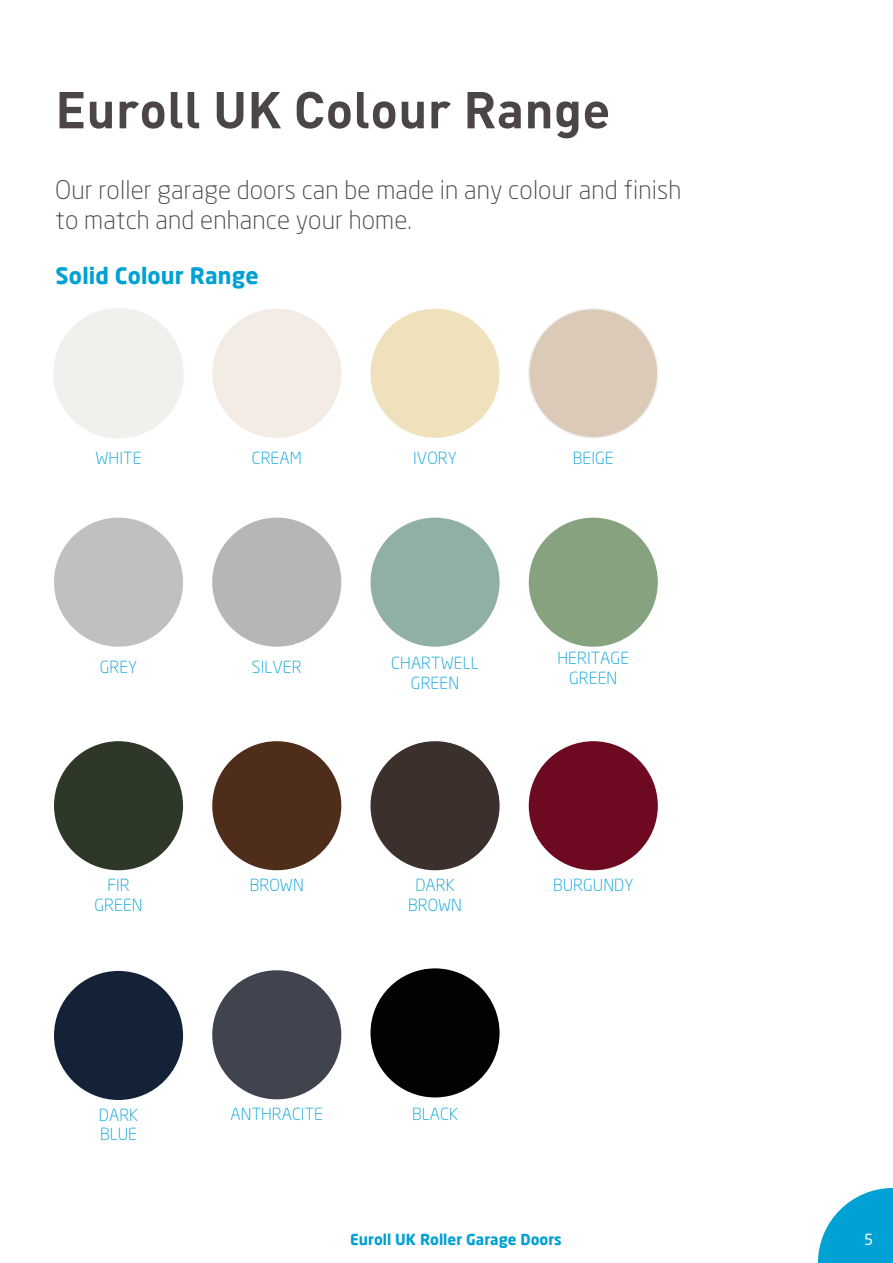
<style>
.page{position:relative;width:893px;height:1263px;background:#fff}
.page>*{position:absolute;margin:0;border:0;box-sizing:border-box;transform-origin:0 0}
.t1{font:51px "DIN Bold";letter-spacing:.005em;color:#4b4545}
.t2{font:300 25.5px/30.6px "Neo Sans";letter-spacing:.005em;color:#4b4545}
.t3{font:700 22.5px "Neo Sans";letter-spacing:.005em;color:#00a1d4}
.t4{font:300 16.5px/19.8px "Neo Sans";letter-spacing:.005em;color:#00a1d4;text-align:center}
.t5{font:700 15px "Neo Sans";color:#00a1d4}
.t6{font:15px "Neo Sans";color:#fff}
</style>
<div class="page">
<svg style="left:818px;top:1188px;width:75px;height:75px"></svg>
<div style="left:54px;top:518px;width:129px;height:129px;background:#bfc0c1;border-radius:50%"></div>
<div style="left:212px;top:518px;width:129px;height:129px;background:#b5b7b5;border-radius:50%"></div>
<div style="left:370px;top:518px;width:130px;height:129px;background:#90b0a3;border-radius:50%"></div>
<div style="left:370px;top:968px;width:130px;height:129px;background:#020203;border-radius:50%"></div>
<div style="left:529px;top:518px;width:129px;height:129px;background:#86a27f;border-radius:50%"></div>
<div style="left:54px;top:741px;width:129px;height:129px;background:#2e3829;border-radius:50%"></div>
<div style="left:370px;top:741px;width:130px;height:129px;background:#3b302c;border-radius:50%"></div>
<div style="left:212px;top:741px;width:129px;height:129px;background:#4e2e1b;border-radius:50%"></div>
<div style="left:529px;top:741px;width:129px;height:129px;background:#6d0920;border-radius:50%"></div>
<div style="left:54px;top:971px;width:129px;height:129px;background:#142238;border-radius:50%"></div>
<div style="left:212px;top:970px;width:129px;height:129px;background:#3f444f;border-radius:50%"></div>
<div style="left:54px;top:309px;width:129px;height:129px;background:#f2f0ec;border-radius:50%"></div>
<div style="left:212px;top:309px;width:129px;height:129px;background:#f2ece4;border-radius:50%"></div>
<div style="left:370px;top:309px;width:130px;height:129px;background:#efe1bc;border-radius:50%"></div>
<div style="left:529px;top:309px;width:129px;height:129px;background:#dacab7;border-radius:50%"></div>
<h1 class="t1" style="left:55px;top:77px;width:557px">Euroll UK Colour Range</h1>
<h2 class="t2" style="left:55px;top:175px;width:628px">Our roller garage doors can be made in any colour and finish to match and enhance your home.</h2>
<h3 class="t3" style="left:56px;top:261px;width:205px">Solid Colour Range</h3>
<p class="t4" style="left:96px;top:449px;width:47px">WHITE</p>
<p class="t4" style="left:252px;top:449px;width:52px">CREAM</p>
<p class="t4" style="left:413px;top:449px;width:45px">IVORY</p>
<p class="t4" style="left:573px;top:449px;width:42px">BEIGE</p>
<p class="t4" style="left:100px;top:658px;width:39px">GREY</p>
<p class="t4" style="left:252px;top:658px;width:51px">SILVER</p>
<p class="t4" style="left:391px;top:654px;width:89px">CHARTWELL<br>GREEN</p>
<p class="t4" style="left:557px;top:649px;width:73px">HERITAGE<br>GREEN</p>
<p class="t4" style="left:94px;top:876px;width:50px">FIR<br>GREEN</p>
<p class="t4" style="left:408px;top:876px;width:55px">DARK<br>BROWN</p>
<p class="t4" style="left:250px;top:876px;width:55px">BROWN</p>
<p class="t4" style="left:553px;top:876px;width:82px">BURGUNDY</p>
<p class="t4" style="left:99px;top:1106px;width:41px;text-align:left">DARK<br>BLUE</p>
<p class="t4" style="left:231px;top:1105px;width:94px">ANTHRACITE</p>
<p class="t4" style="left:412px;top:1105px;width:47px">BLACK</p>
<p class="t5" style="left:350px;top:1229px;width:213px">Euroll UK Roller Garage Doors</p>
<p class="t6" style="left:864px;top:1230px;width:11px">5</p>
</div>
